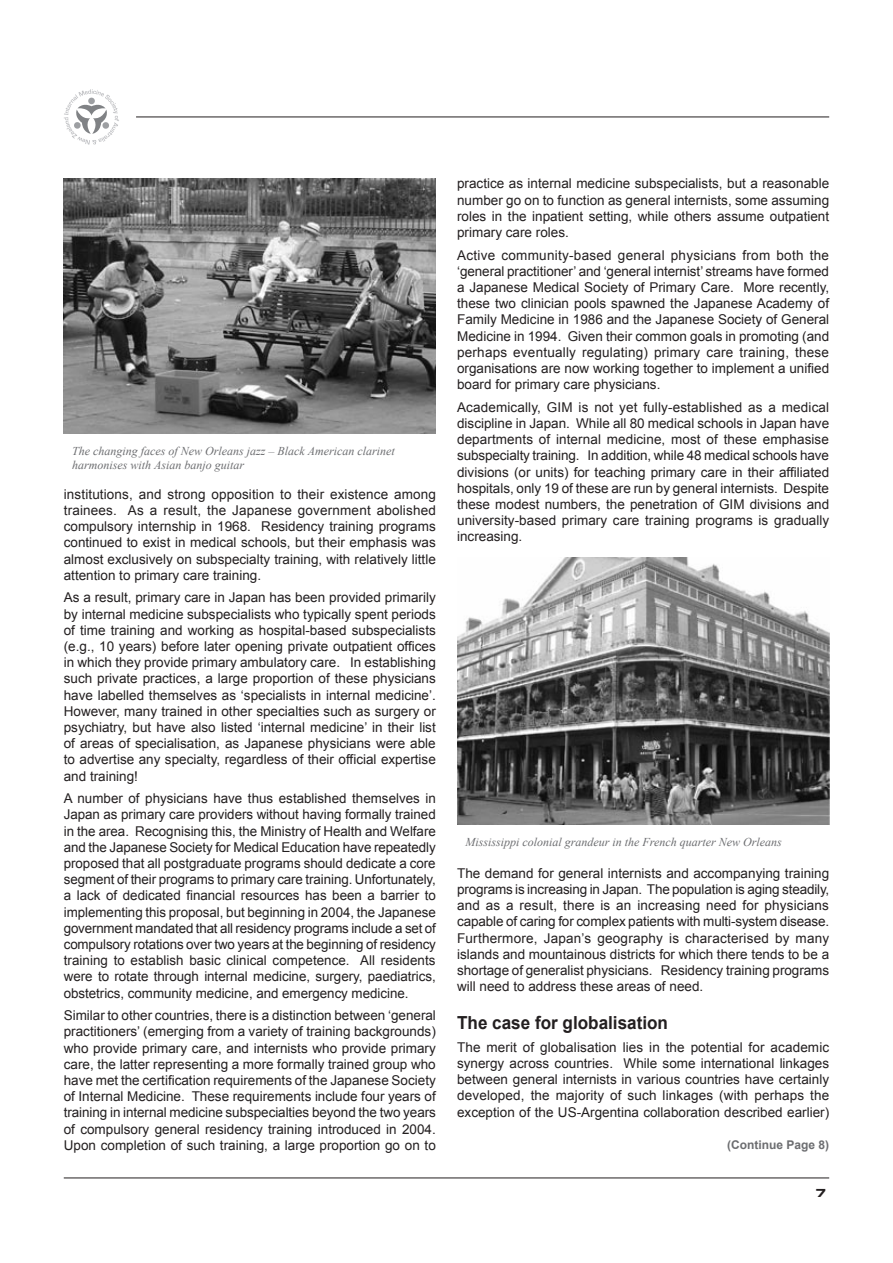
<style>
.page{position:relative;width:893px;height:1263px;background:#fff}
.page>*{position:absolute;margin:0;border:0;box-sizing:border-box;transform-origin:0 0}
.t1{font:700 18px "Arial";color:#231f20;scale:.95 1}
.t2{font:13.5px/16.2px "Arial";color:#231f20;text-align:justify}
.t3{font:italic 12px/14.4px "Times New Roman";color:#6c6d70}
.t4{font:700 12px "Arial";color:#6c6d70}
.t5{font:800 12px "Eurose Wide";color:#231f20}
</style>
<div class="page">
<hr style="left:64px;top:1177px;width:765px;height:1px;background:#231f20">
<hr style="left:136px;top:117px;width:693px;height:1px;background:#231f20">
<svg style="left:64px;top:89px;width:55px;height:56px"></svg>
<img style="left:64px;top:179px;width:372px;height:255px">
<img style="left:457px;top:557px;width:372px;height:268px">
<p class="t3" style="left:72px;top:443px;width:324px">The changing faces of New Orleans jazz – Black American clarinet harmonises with Asian banjo guitar</p>
<p class="t2" style="left:64px;top:486px;width:374px">institutions, and strong opposition to their existence among trainees. As a result, the Japanese government abolished compulsory internship in 1968. Residency training programs continued to exist in medical schools, but their emphasis was almost exclusively on subspecialty training, with relatively little attention to primary care training.</p>
<p class="t2" style="left:64px;top:590px;width:374px">As a result, primary care in Japan has been provided primarily by internal medicine subspecialists who typically spent periods of time training and working as hospital-based subspecialists (e.g., 10 years) before later opening private outpatient offices in which they provide primary ambulatory care. In establishing such private practices, a large proportion of these physicians have labelled themselves as ‘specialists in internal medicine’.<br>However, many trained in other specialties such as surgery or psychiatry, but have also listed ‘internal medicine’ in their list of areas of specialisation, as Japanese physicians were able to advertise any specialty, regardless of their official expertise and training!</p>
<p class="t2" style="left:64px;top:790px;width:374px">A number of physicians have thus established themselves in Japan as primary care providers without having formally trained in the area. Recognising this, the Ministry of Health and Welfare and the Japanese Society for Medical Education have repeatedly proposed that all postgraduate programs should dedicate a core segment of their programs to primary care training. Unfortunately, a lack of dedicated financial resources has been a barrier to implementing this proposal, but beginning in 2004, the Japanese government mandated that all residency programs include a set of compulsory rotations over two years at the beginning of residency training to establish basic clinical competence. All residents were to rotate through internal medicine, surgery, paediatrics, obstetrics, community medicine, and emergency medicine.</p>
<p class="t2" style="left:64px;top:1007px;width:374px">Similar to other countries, there is a distinction between ‘general practitioners’ (emerging from a variety of training backgrounds) who provide primary care, and internists who provide primary care, the latter representing a more formally trained group who have met the certification requirements of the Japanese Society of Internal Medicine. These requirements include four years of training in internal medicine subspecialties beyond the two years of compulsory general residency training introduced in 2004.<br>Upon completion of such training, a large proportion go on to</p>
<p class="t2" style="left:457px;top:176px;width:374px">practice as internal medicine subspecialists, but a reasonable number go on to function as general internists, some assuming roles in the inpatient setting, while others assume outpatient primary care roles.</p>
<p class="t2" style="left:457px;top:247px;width:374px">Active community-based general physicians from both the ‘general practitioner’ and ‘general internist’ streams have formed a Japanese Medical Society of Primary Care. More recently, these two clinician pools spawned the Japanese Academy of Family Medicine in 1986 and the Japanese Society of General Medicine in 1994. Given their common goals in promoting (and perhaps eventually regulating) primary care training, these organisations are now working together to implement a unified board for primary care physicians.</p>
<p class="t2" style="left:457px;top:399px;width:374px">Academically, GIM is not yet fully-established as a medical discipline in Japan. While all 80 medical schools in Japan have departments of internal medicine, most of these emphasise subspecialty training. In addition, while 48 medical schools have divisions (or units) for teaching primary care in their affiliated hospitals, only 19 of these are run by general internists. Despite these modest numbers, the penetration of GIM divisions and university-based primary care training programs is gradually increasing.</p>
<p class="t3" style="left:466px;top:835px;width:318px">Mississippi colonial grandeur in the French quarter New Orleans</p>
<p class="t2" style="left:457px;top:865px;width:374px">The demand for general internists and accompanying training programs is increasing in Japan. The population is aging steadily, and as a result, there is an increasing need for physicians capable of caring for complex patients with multi-system disease.<br>Furthermore, Japan’s geography is characterised by many islands and mountainous districts for which there tends to be a shortage of generalist physicians. Residency training programs will need to address these areas of need.</p>
<h1 class="t1" style="left:457px;top:1011px;width:224px">The case for globalisation</h1>
<p class="t2" style="left:457px;top:1039px;width:374px">The merit of globalisation lies in the potential for academic synergy across countries. While some international linkages between general internists in various countries have certainly developed, the majority of such linkages (with perhaps the exception of the US-Argentina collaboration described earlier)</p>
<p class="t4" style="left:727px;top:1137px;width:104px">(Continue Page 8)</p>
<p class="t5" style="left:816px;top:1186px;width:13px">7</p>
</div>
